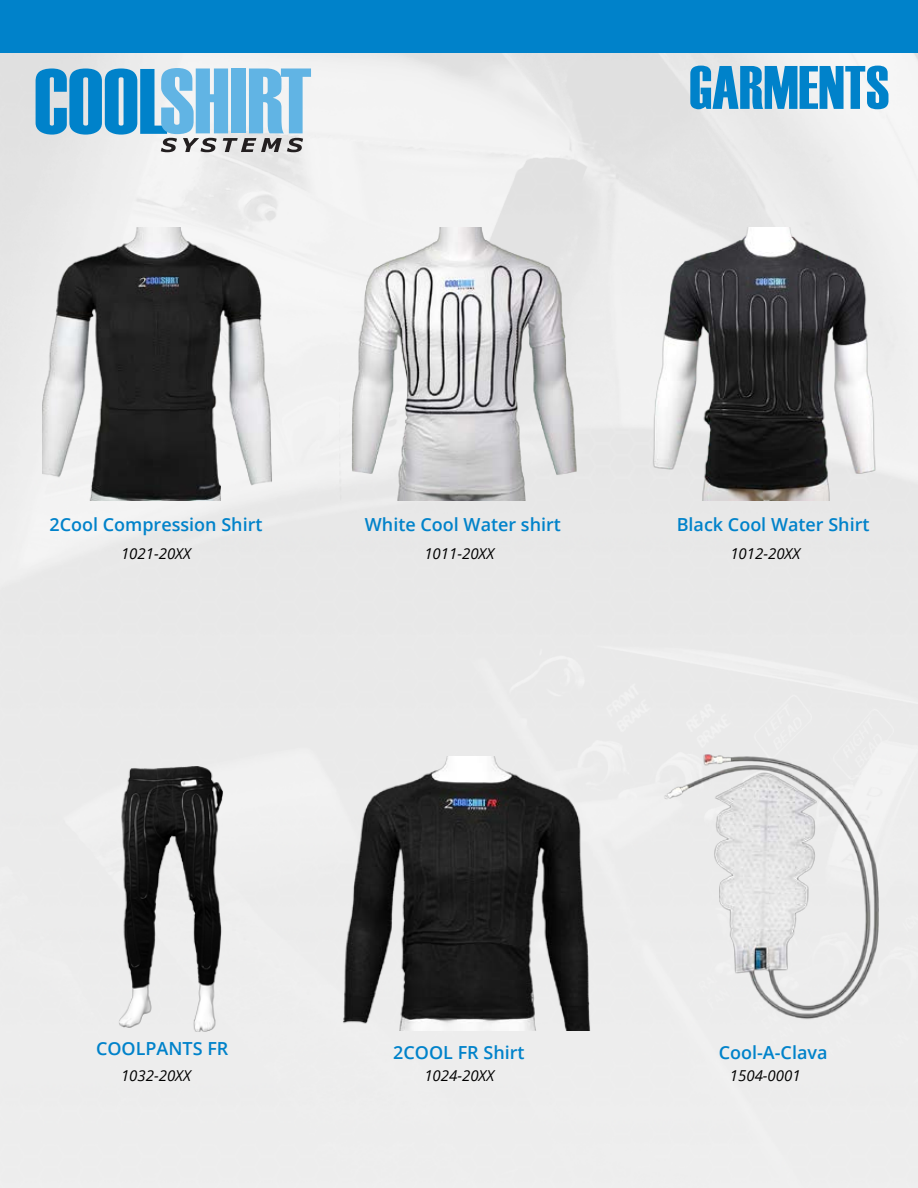
<style>
.page{position:relative;width:918px;height:1188px;background:#fff}
.page>*{position:absolute;margin:0;border:0;box-sizing:border-box;transform-origin:0 0}
.t1{font:61.35px "Haettenschweiler";color:#0082ca}
.t2{font:600 18px "Open Sans";color:#0082ca}
.t3{font:italic 15px "Open Sans";color:#000}
</style>
<div class="page">
<img style="left:0;top:53px;width:918px;height:1135px">
<div style="left:0;top:0;width:918px;height:53px;background:#0082ca"></div>
<img style="left:42px;top:227px;width:240px;height:273px">
<img style="left:304px;top:756px;width:310px;height:275px">
<img style="left:17px;top:766px;width:253px;height:266px">
<svg style="left:36px;top:68px;width:275px;height:84px;background:#76b5d8"></svg>
<img style="left:657px;top:739px;width:235px;height:290px">
<img style="left:339px;top:227px;width:240px;height:273px">
<img style="left:644px;top:227px;width:240px;height:273px">
<h1 class="t1" style="left:689px;top:46px;width:202px">GARMENTS</h1>
<p class="t2" style="left:49px;top:512px;width:215px">2Cool Compression Shirt</p>
<p class="t2" style="left:365px;top:512px;width:198px">White Cool Water shirt</p>
<p class="t2" style="left:677px;top:512px;width:194px">Black Cool Water Shirt</p>
<p class="t3" style="left:121px;top:543px;width:71px">1021-20XX</p>
<p class="t3" style="left:424px;top:543px;width:71px">1011-20XX</p>
<p class="t3" style="left:730px;top:543px;width:71px">1012-20XX</p>
<p class="t2" style="left:96px;top:1036px;width:134px">COOLPANTS FR</p>
<p class="t2" style="left:393px;top:1040px;width:133px">2COOL FR Shirt</p>
<p class="t2" style="left:719px;top:1040px;width:110px">Cool-A-Clava</p>
<p class="t3" style="left:121px;top:1065px;width:71px">1032-20XX</p>
<p class="t3" style="left:424px;top:1065px;width:71px">1024-20XX</p>
<p class="t3" style="left:730px;top:1065px;width:72px">1504-0001</p>
</div>
